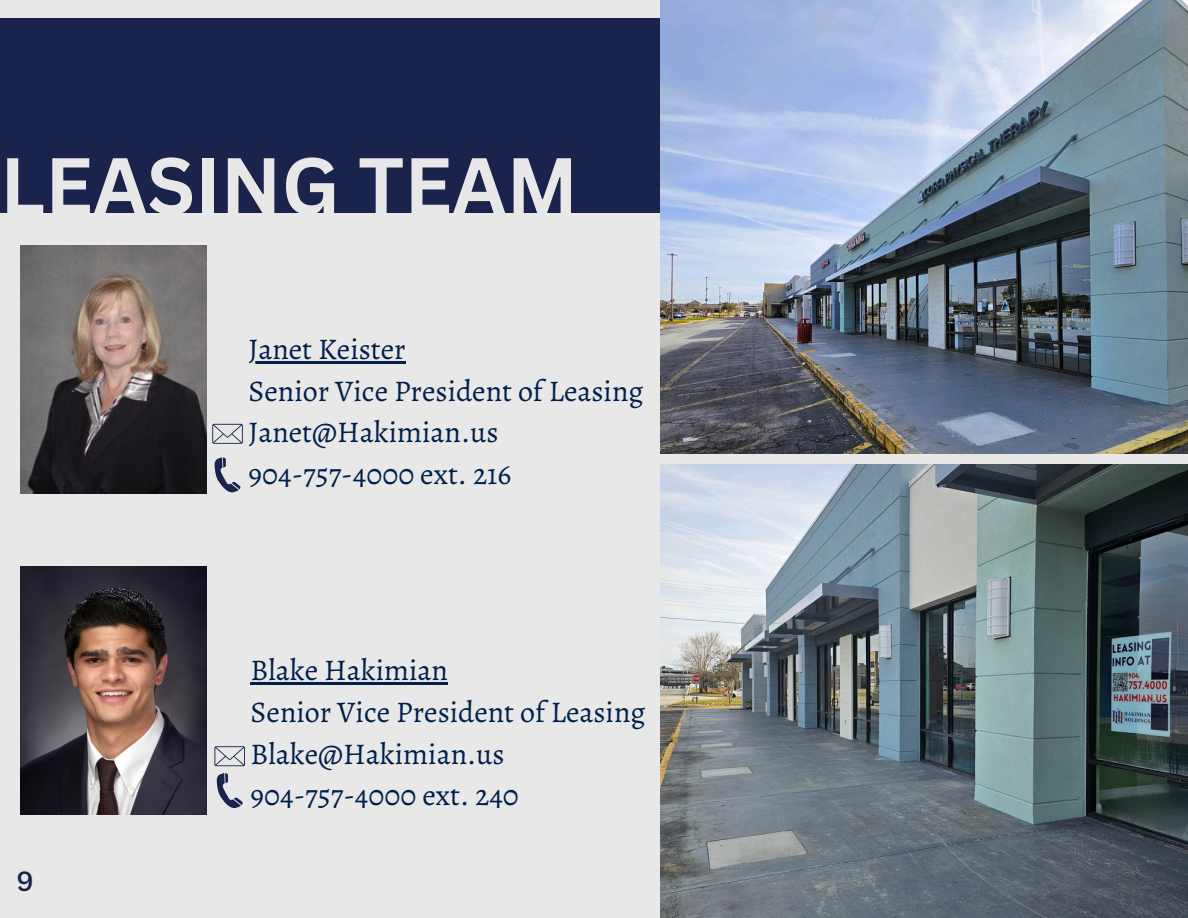
<style>
.page{position:relative;width:1188px;height:918px;background:#e8e8e8}
.page>*{position:absolute;margin:0;border:0;box-sizing:border-box;transform-origin:0 0}
.t1{font:700 78px "Canva Sans";color:#e8e8e8}
.t2{font:30px "Alegreya";color:#00204b}
.t3{font:500 27px "Canva Sans";color:#19234b}
</style>
<div class="page">
<div style="left:0;top:18px;width:1188px;height:194px;background:#19234b"></div>
<img style="left:660px;top:0;width:528px;height:453px">
<img style="left:660px;top:465px;width:528px;height:453px">
<hr style="left:251px;top:683px;width:197px;height:2px;background:#00204b">
<svg style="left:217px;top:773px;width:26px;height:36px"></svg>
<svg style="left:214px;top:746px;width:31px;height:20px"></svg>
<img style="left:21px;top:567px;width:186px;height:248px">
<img style="left:21px;top:245px;width:186px;height:248px">
<svg style="left:215px;top:457px;width:25px;height:36px"></svg>
<svg style="left:212px;top:424px;width:31px;height:20px"></svg>
<hr style="left:249px;top:361px;width:157px;height:2px;background:#00204b">
<p class="t1" style="left:0;top:131px;width:580px">LEASING TEAM</p>
<p class="t2" style="left:249px;top:329px;width:159px">Janet Keister</p>
<p class="t2" style="left:249px;top:370px;width:396px">Senior Vice President of Leasing</p>
<p class="t2" style="left:249px;top:412px;width:251px">Janet@Hakimian.us</p>
<p class="t2" style="left:249px;top:453px;width:264px">904-757-4000 ext. 216</p>
<p class="t3" style="left:17px;top:862px;width:19px">9</p>
<p class="t2" style="left:251px;top:650px;width:199px">Blake Hakimian</p>
<h1 class="t2" style="left:251px;top:692px;width:396px">Senior Vice President of Leasing</h1>
<p class="t2" style="left:251px;top:733px;width:255px">Blake@Hakimian.us</p>
<p class="t2" style="left:251px;top:775px;width:270px">904-757-4000 ext. 240</p>
</div>
